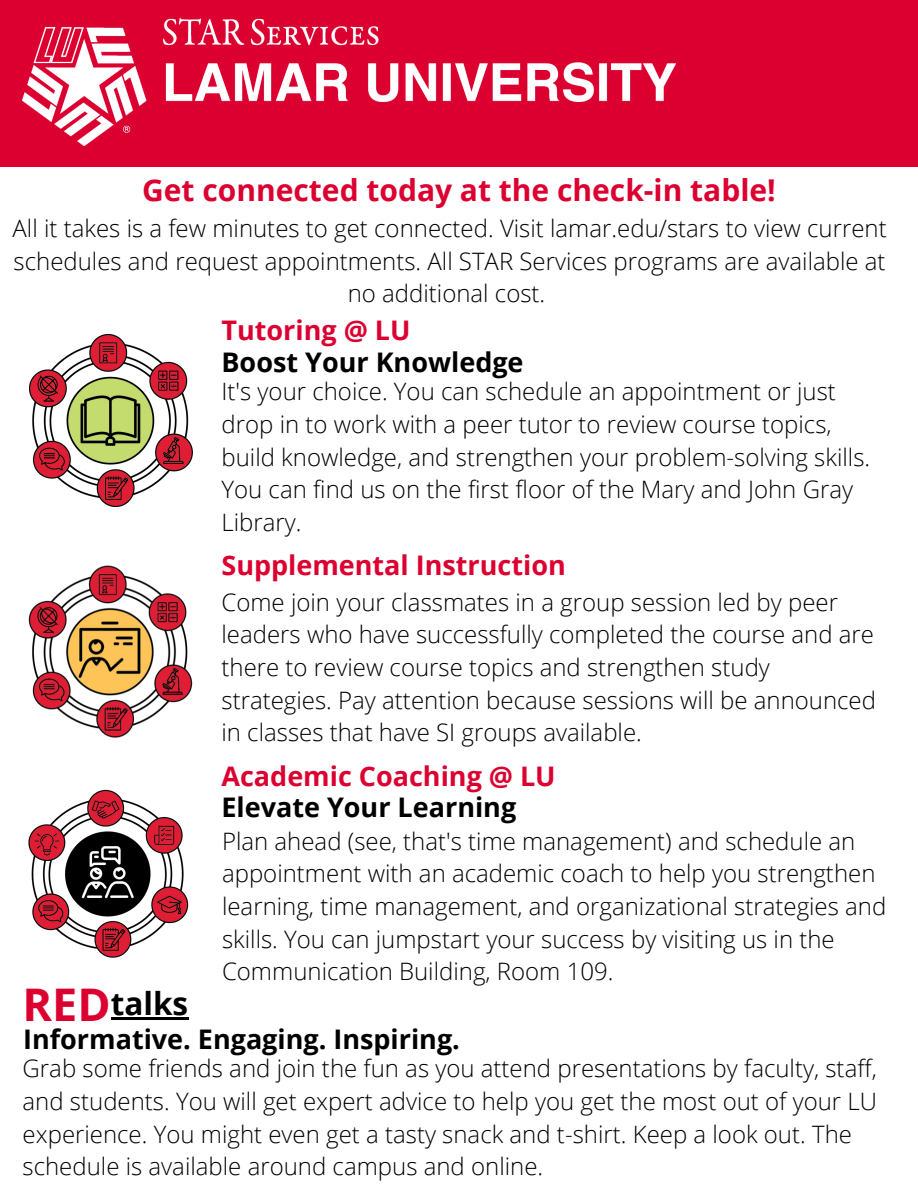
<style>
.page{position:relative;width:918px;height:1188px;background:#fff}
.page>*{position:absolute;margin:0;border:0;box-sizing:border-box;transform-origin:0 0}
.t1{font:700 45px "Open Sans";color:#dc0031}
.t2{font:700 31.5px "Open Sans";color:#000}
.t3{font:700 30px "Open Sans";color:#dc0031}
.t4{font:700 27px "Open Sans";color:#000}
.t5{font:700 27px "Open Sans";color:#dc0031}
.t6{font:300 24px/32.7px "Open Sans";color:#000}
</style>
<div class="page">
<div style="left:0;top:0;width:918px;height:167px;background:#dc0031"></div>
<img style="left:22px;top:19px;width:654px;height:127px">
<img style="left:28px;top:565px;width:165px;height:173px">
<img style="left:29px;top:335px;width:163px;height:172px">
<img style="left:28px;top:789px;width:161px;height:169px">
<hr style="left:111px;top:1018px;width:77px;height:2px;background:#000">
<p class="t3" style="left:142px;top:169px;width:635px">Get connected today at the check-in table!</p>
<p class="t6" style="left:13px;top:211px;width:876px;text-align:center">All it takes is a few minutes to get connected. Visit lamar.edu/stars to view current schedules and request appointments. All STAR Services programs are available at no additional cost.</p>
<p class="t5" style="left:222px;top:311px;width:191px">Tutoring @ LU</p>
<p class="t6" style="left:222px;top:375px;width:650px">It's your choice. You can schedule an appointment or just drop in to work with a peer tutor to review course topics, build knowledge, and strengthen your problem-solving skills.<br>You can find us on the first floor of the Mary and John Gray Library.</p>
<p class="t4" style="left:222px;top:343px;width:304px">Boost Your Knowledge</p>
<p class="t5" style="left:222px;top:547px;width:346px">Supplemental Instruction</p>
<p class="t6" style="left:222px;top:585px;width:656px">Come join your classmates in a group session led by peer leaders who have successfully completed the course and are there to review course topics and strengthen study strategies. Pay attention because sessions will be announced in classes that have SI groups available.</p>
<p class="t5" style="left:222px;top:757px;width:336px">Academic Coaching @ LU</p>
<p class="t4" style="left:222px;top:789px;width:296px">Elevate Your Learning</p>
<p class="t6" style="left:222px;top:824px;width:666px">Plan ahead (see, that's time management) and schedule an appointment with an academic coach to help you strengthen learning, time management, and organizational strategies and skills. You can jumpstart your success by visiting us in the Communication Building, Room 109.</p>
<p class="t1" style="left:23px;top:973px;width:90px">RED</p>
<p class="t2" style="left:111px;top:982px;width:79px">talks</p>
<p class="t4" style="left:23px;top:1020px;width:438px">Informative. Engaging. Inspiring.</p>
<p class="t6" style="left:23px;top:1052px;width:856px">Grab some friends and join the fun as you attend presentations by faculty, staff, and students. You will get expert advice to help you get the most out of your LU experience. You might even get a tasty snack and t-shirt. Keep a look out. The schedule is available around campus and online.</p>
</div>
